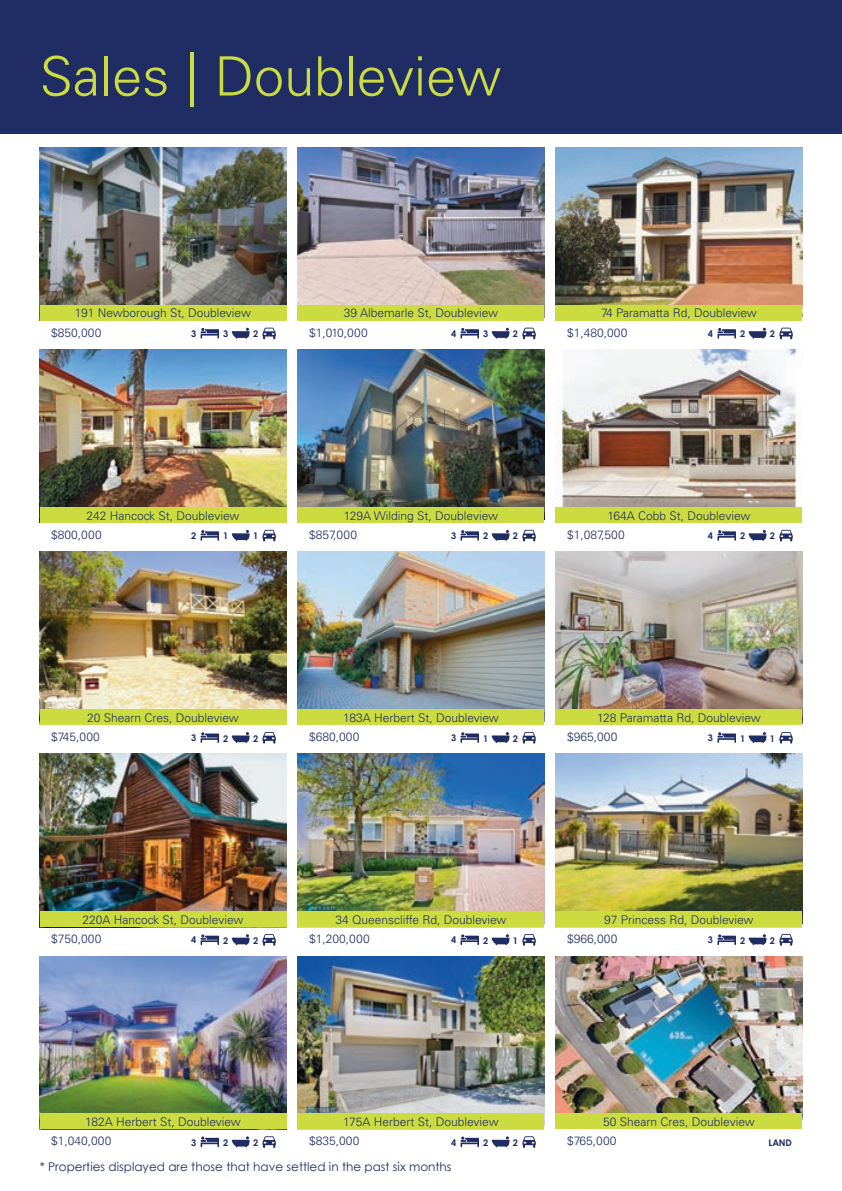
<style>
.page{position:relative;width:842px;height:1191px;background:#fff}
.page>*{position:absolute;margin:0;border:0;box-sizing:border-box;transform-origin:0 0}
.t1{font:300 54.4px "Univers";color:#ccdc40}
.t2{font:300 12px/19.2px "Univers";color:#202d65}
.t3{font:12px "Century Gothic";color:#202d65}
.t4{font:700 9.2px "Century Gothic";color:#202d65}
</style>
<div class="page">
<div style="left:0;top:0;width:842px;height:133px;background:#202d65"></div>
<img style="left:40px;top:147px;width:246px;height:158px">
<div style="left:40px;top:305px;width:246px;height:15px;background:#ccdc40"></div>
<svg style="left:232px;top:328px;width:18px;height:11px"></svg>
<svg style="left:201px;top:328px;width:18px;height:10px"></svg>
<svg style="left:262px;top:328px;width:14px;height:11px"></svg>
<svg style="left:492px;top:328px;width:17px;height:11px"></svg>
<svg style="left:460px;top:328px;width:19px;height:10px"></svg>
<svg style="left:522px;top:328px;width:14px;height:11px"></svg>
<img style="left:298px;top:147px;width:246px;height:158px">
<div style="left:298px;top:305px;width:246px;height:15px;background:#ccdc40"></div>
<svg style="left:749px;top:328px;width:17px;height:11px"></svg>
<svg style="left:717px;top:328px;width:19px;height:10px"></svg>
<svg style="left:779px;top:328px;width:14px;height:11px"></svg>
<img style="left:556px;top:147px;width:246px;height:158px">
<div style="left:556px;top:305px;width:246px;height:15px;background:#ccdc40"></div>
<img style="left:40px;top:349px;width:246px;height:158px">
<div style="left:40px;top:507px;width:246px;height:16px;background:#ccdc40"></div>
<svg style="left:232px;top:530px;width:18px;height:11px"></svg>
<svg style="left:201px;top:530px;width:18px;height:11px"></svg>
<svg style="left:262px;top:530px;width:14px;height:11px"></svg>
<svg style="left:492px;top:530px;width:17px;height:11px"></svg>
<svg style="left:460px;top:530px;width:19px;height:11px"></svg>
<svg style="left:522px;top:530px;width:14px;height:11px"></svg>
<img style="left:298px;top:349px;width:246px;height:158px">
<div style="left:298px;top:507px;width:246px;height:16px;background:#ccdc40"></div>
<svg style="left:749px;top:530px;width:17px;height:11px"></svg>
<svg style="left:717px;top:530px;width:19px;height:11px"></svg>
<svg style="left:779px;top:530px;width:14px;height:11px"></svg>
<img style="left:556px;top:349px;width:244px;height:158px">
<div style="left:556px;top:507px;width:246px;height:16px;background:#ccdc40"></div>
<img style="left:40px;top:552px;width:246px;height:157px">
<div style="left:40px;top:709px;width:246px;height:16px;background:#ccdc40"></div>
<svg style="left:232px;top:732px;width:18px;height:11px"></svg>
<svg style="left:201px;top:732px;width:18px;height:11px"></svg>
<svg style="left:262px;top:732px;width:14px;height:11px"></svg>
<svg style="left:492px;top:732px;width:17px;height:11px"></svg>
<svg style="left:460px;top:732px;width:19px;height:11px"></svg>
<svg style="left:522px;top:732px;width:14px;height:11px"></svg>
<img style="left:298px;top:552px;width:246px;height:157px">
<div style="left:298px;top:709px;width:246px;height:16px;background:#ccdc40"></div>
<svg style="left:749px;top:732px;width:17px;height:11px"></svg>
<svg style="left:717px;top:732px;width:19px;height:11px"></svg>
<svg style="left:779px;top:732px;width:14px;height:11px"></svg>
<img style="left:556px;top:552px;width:246px;height:157px">
<div style="left:556px;top:709px;width:246px;height:16px;background:#ccdc40"></div>
<img style="left:40px;top:754px;width:246px;height:157px">
<div style="left:40px;top:911px;width:246px;height:16px;background:#ccdc40"></div>
<svg style="left:232px;top:934px;width:18px;height:11px"></svg>
<svg style="left:201px;top:934px;width:18px;height:11px"></svg>
<svg style="left:262px;top:934px;width:14px;height:11px"></svg>
<svg style="left:492px;top:934px;width:17px;height:11px"></svg>
<svg style="left:460px;top:934px;width:19px;height:11px"></svg>
<svg style="left:522px;top:934px;width:14px;height:11px"></svg>
<img style="left:298px;top:754px;width:246px;height:157px">
<div style="left:298px;top:911px;width:246px;height:16px;background:#ccdc40"></div>
<svg style="left:749px;top:934px;width:17px;height:11px"></svg>
<svg style="left:717px;top:934px;width:19px;height:11px"></svg>
<svg style="left:779px;top:934px;width:14px;height:11px"></svg>
<img style="left:556px;top:754px;width:246px;height:157px">
<div style="left:556px;top:911px;width:246px;height:16px;background:#ccdc40"></div>
<img style="left:40px;top:956px;width:246px;height:157px">
<div style="left:40px;top:1113px;width:246px;height:16px;background:#ccdc40"></div>
<svg style="left:232px;top:1136px;width:18px;height:11px"></svg>
<svg style="left:201px;top:1136px;width:18px;height:11px"></svg>
<svg style="left:262px;top:1136px;width:14px;height:12px"></svg>
<svg style="left:492px;top:1136px;width:17px;height:11px"></svg>
<svg style="left:460px;top:1136px;width:19px;height:11px"></svg>
<svg style="left:522px;top:1136px;width:14px;height:12px"></svg>
<img style="left:298px;top:956px;width:246px;height:157px">
<div style="left:298px;top:1113px;width:246px;height:16px;background:#ccdc40"></div>
<img style="left:556px;top:956px;width:246px;height:157px">
<div style="left:556px;top:1113px;width:246px;height:16px;background:#ccdc40"></div>
<h1 class="t1" style="left:40px;top:43px;width:463px">Sales | Doubleview</h1>
<p class="t2" style="left:51px;top:303px;width:202px;text-indent:24px">191 Newborough St, Doubleview $850,000</p>
<p class="t2" style="left:309px;top:303px;width:191px;text-indent:35px">39 Albemarle St, Doubleview $1,010,000</p>
<p class="t4" style="left:191px;top:328px;width:7px">3</p>
<p class="t4" style="left:223px;top:328px;width:7px">3</p>
<p class="t4" style="left:253px;top:328px;width:7px">2</p>
<p class="t4" style="left:451px;top:328px;width:7px">4</p>
<p class="t4" style="left:483px;top:328px;width:7px">3</p>
<p class="t4" style="left:513px;top:328px;width:7px">2</p>
<p class="t2" style="left:567px;top:303px;width:191px;text-indent:34px">74 Paramatta Rd, Doubleview $1,480,000</p>
<p class="t4" style="left:708px;top:328px;width:7px">4</p>
<p class="t4" style="left:740px;top:328px;width:7px">2</p>
<p class="t4" style="left:770px;top:328px;width:7px">2</p>
<p class="t2" style="left:51px;top:506px;width:190px;text-indent:35px">242 Hancock St, Doubleview $800,000</p>
<p class="t2" style="left:309px;top:506px;width:191px;text-indent:35px">129A Wilding St, Doubleview $857,000</p>
<p class="t4" style="left:191px;top:530px;width:7px">2</p>
<p class="t4" style="left:223px;top:530px;width:7px">1</p>
<p class="t4" style="left:253px;top:530px;width:7px">1</p>
<p class="t4" style="left:451px;top:530px;width:7px">3</p>
<p class="t4" style="left:483px;top:530px;width:7px">2</p>
<p class="t4" style="left:513px;top:530px;width:7px">2</p>
<p class="t2" style="left:567px;top:506px;width:185px;text-indent:40px">164A Cobb St, Doubleview $1,087,500</p>
<p class="t4" style="left:708px;top:530px;width:7px">4</p>
<p class="t4" style="left:740px;top:530px;width:7px">2</p>
<p class="t4" style="left:770px;top:530px;width:7px">2</p>
<p class="t2" style="left:51px;top:708px;width:189px;text-indent:36px">20 Shearn Cres, Doubleview $745,000</p>
<p class="t2" style="left:309px;top:708px;width:191px;text-indent:34px">183A Herbert St, Doubleview $680,000</p>
<p class="t4" style="left:191px;top:732px;width:7px">3</p>
<p class="t4" style="left:223px;top:732px;width:7px">2</p>
<p class="t4" style="left:253px;top:732px;width:7px">2</p>
<p class="t4" style="left:451px;top:732px;width:7px">3</p>
<p class="t4" style="left:483px;top:732px;width:7px">1</p>
<p class="t4" style="left:513px;top:732px;width:7px">2</p>
<p class="t2" style="left:567px;top:708px;width:195px;text-indent:30px">128 Paramatta Rd, Doubleview $965,000</p>
<p class="t4" style="left:708px;top:732px;width:7px">3</p>
<p class="t4" style="left:740px;top:732px;width:7px">1</p>
<p class="t4" style="left:770px;top:732px;width:7px">1</p>
<p class="t2" style="left:51px;top:910px;width:194px;text-indent:31px">220A Hancock St, Doubleview $750,000</p>
<p class="t2" style="left:309px;top:910px;width:199px;text-indent:26px">34 Queenscliffe Rd, Doubleview $1,200,000</p>
<p class="t4" style="left:191px;top:934px;width:7px">4</p>
<p class="t4" style="left:223px;top:934px;width:7px">2</p>
<p class="t4" style="left:253px;top:934px;width:7px">2</p>
<p class="t4" style="left:451px;top:934px;width:7px">4</p>
<p class="t4" style="left:483px;top:934px;width:7px">2</p>
<p class="t4" style="left:513px;top:934px;width:7px">1</p>
<p class="t2" style="left:567px;top:910px;width:188px;text-indent:37px">97 Princess Rd, Doubleview $966,000</p>
<p class="t4" style="left:708px;top:934px;width:7px">3</p>
<p class="t4" style="left:740px;top:934px;width:7px">2</p>
<p class="t4" style="left:770px;top:934px;width:7px">2</p>
<p class="t2" style="left:51px;top:1112px;width:191px;text-indent:34px">182A Herbert St, Doubleview $1,040,000</p>
<p class="t2" style="left:309px;top:1112px;width:191px;text-indent:34px">175A Herbert St, Doubleview $835,000</p>
<p class="t4" style="left:191px;top:1136px;width:7px">3</p>
<p class="t4" style="left:223px;top:1136px;width:7px">2</p>
<p class="t4" style="left:253px;top:1136px;width:7px">2</p>
<p class="t4" style="left:451px;top:1136px;width:7px">4</p>
<p class="t4" style="left:483px;top:1136px;width:7px">2</p>
<p class="t4" style="left:513px;top:1136px;width:7px">2</p>
<p class="t2" style="left:567px;top:1112px;width:189px;text-indent:36px">50 Shearn Cres, Doubleview $765,000</p>
<p class="t4" style="left:768px;top:1136px;width:25px">LAND</p>
<p class="t3" style="left:40px;top:1159px;width:413px">* Properties displayed are those that have settled in the past six months</p>
</div>
